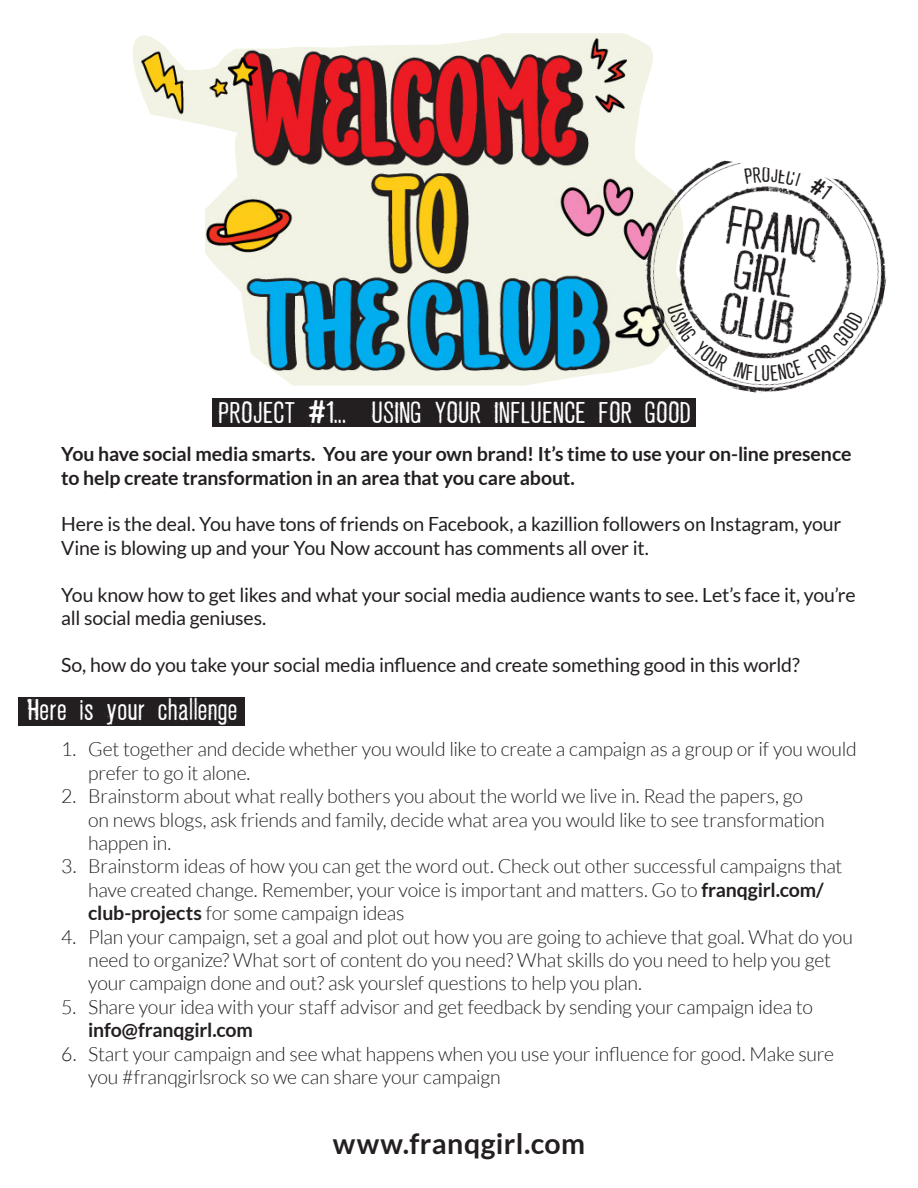
<style>
.page{position:relative;width:918px;height:1188px;background:#fff}
.page>*{position:absolute;margin:0;border:0;box-sizing:border-box;transform-origin:0 0}
.t1{font:28.5px "Fresco Stamp";letter-spacing:.05em;color:#fff}
.t2{font:700 28.5px "Lato";letter-spacing:.015em;color:#231f20}
.t3{font:300 19.5px/23.4px "Lato";letter-spacing:-.01em;color:#231f20}
.t4{font:19.5px/23.4px "Lato";letter-spacing:-.01em;color:#231f20}
.t5{font:700 19.5px/23.4px "Lato";letter-spacing:-.01em;color:#231f20}
.s1{font-weight:700}
</style>
<div class="page">
<img style="left:133px;top:33px;width:520px;height:353px">
<img style="left:629px;top:151px;width:258px;height:242px">
<div style="left:212px;top:398px;width:484px;height:28px;background:#231f20"></div>
<div style="left:18px;top:698px;width:227px;height:28px;background:#231f20"></div>
<svg style="left:744px;top:166px;width:90px;height:35px"></svg>
<svg style="left:667px;top:303px;width:197px;height:78px"></svg>
<p class="t1" style="left:219px;top:397px;width:473px">PROJECT #1... USING YOUR INFLUENCE FOR GOOD</p>
<p class="t5" style="left:61px;top:442px;width:792px">You have social media smarts. You are your own brand! It’s time to use your on-line presence to help create transformation in an area that you care about.</p>
<p class="t4" style="left:61px;top:513px;width:782px">Here is the deal. You have tons of friends on Facebook, a kazillion followers on Instagram, your<br>Vine is blowing up and your You Now account has comments all over it.</p>
<p class="t4" style="left:61px;top:583px;width:796px">You know how to get likes and what your social media audience wants to see. Let’s face it, you’re all social media geniuses.</p>
<p class="t4" style="left:61px;top:653px;width:740px">So, how do you take your social media influence and create something good in this world?</p>
<p class="t1" style="left:29px;top:694px;width:210px">Here is your challenge</p>
<p class="t3" style="left:88px;top:738px;width:770px;text-indent:-27px">1. Get together and decide whether you would like to create a campaign as a group or if you would prefer to go it alone.</p>
<p class="t3" style="left:88px;top:785px;width:738px;text-indent:-27px">2. Brainstorm about what really bothers you about the world we live in. Read the papers, go on news blogs, ask friends and family, decide what area you would like to see transformation happen in.</p>
<p class="t3" style="left:88px;top:855px;width:756px;text-indent:-27px">3. Brainstorm ideas of how you can get the word out. Check out other successful campaigns that have created change. Remember, your voice is important and matters. Go to <span class="s1">franqgirl.com/ club-projects</span> for some campaign ideas</p>
<p class="t3" style="left:88px;top:925px;width:766px;text-indent:-27px">4. Plan your campaign, set a goal and plot out how you are going to achieve that goal. What do you need to organize? What sort of content do you need? What skills do you need to help you get your campaign done and out? ask yourslef questions to help you plan.</p>
<p class="t3" style="left:88px;top:995px;width:726px;text-indent:-27px">5. Share your idea with your staff advisor and get feedback by sending your campaign idea to <span class="s1">info@franqgirl.com</span></p>
<p class="t3" style="left:88px;top:1042px;width:747px;text-indent:-27px">6. Start your campaign and see what happens when you use your influence for good. Make sure you #franqgirlsrock so we can share your campaign</p>
<p class="t2" style="left:333px;top:1128px;width:254px">www.franqgirl.com</p>
</div>
